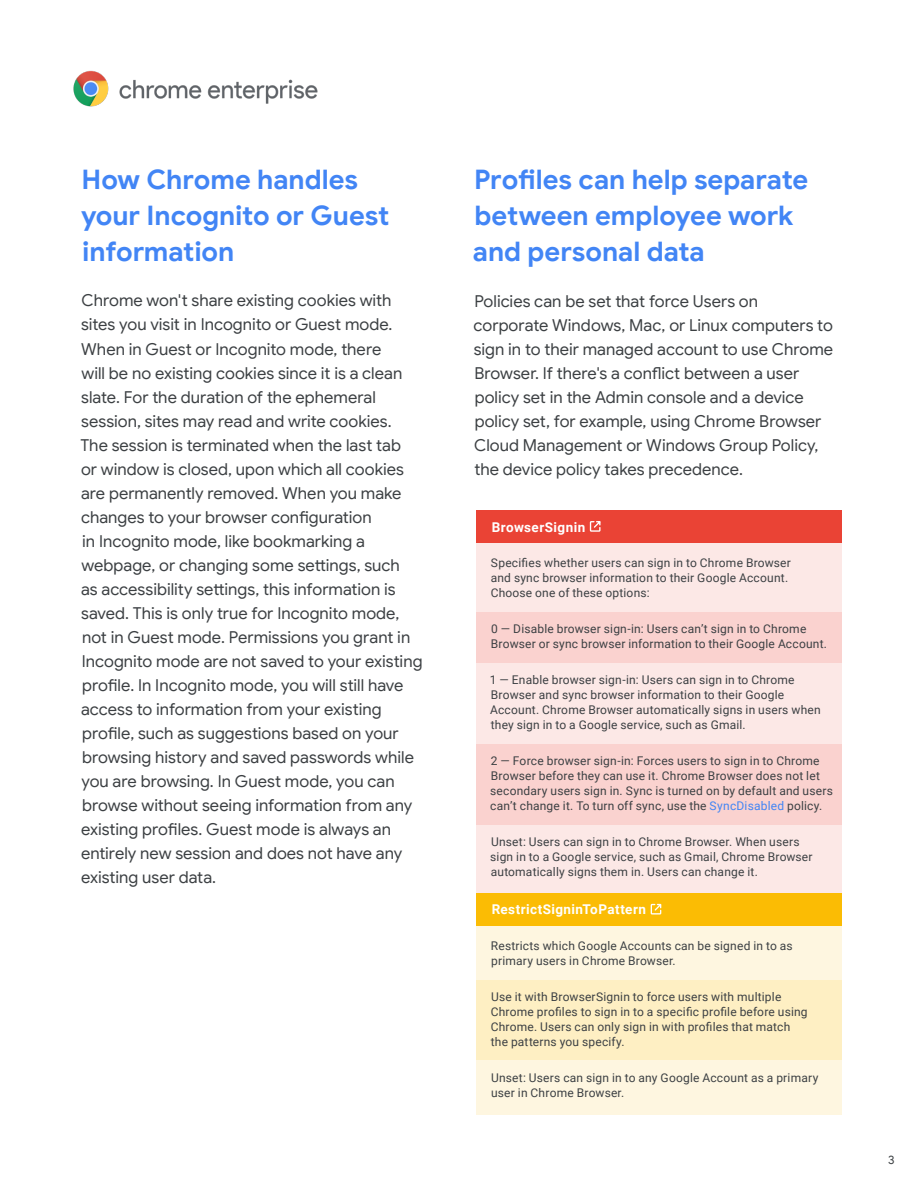
<style>
.page{position:relative;width:918px;height:1188px;background:#fff}
.page>*{position:absolute;margin:0;border:0;box-sizing:border-box;transform-origin:0 0}
.t1{font:700 27px/36px "Google Sans";color:#4285f5}
.t2{font:16.5px/24px "Google Sans";letter-spacing:.005em;color:#3c4043}
.t3{font:700 13.5px "Roboto";letter-spacing:.03em;color:#fff}
.t4{font:12px/15px "Roboto";letter-spacing:.015em;color:#3c4043}
.t5{font:12px "Google Sans";color:#3c4043}
.s1{color:#4285f4}
</style>
<div class="page">
<img style="left:73px;top:70px;width:245px;height:37px">
<div style="left:476px;top:543px;width:366px;height:350px;background:#fad2cf"></div>
<div style="left:472px;top:543px;width:374px;height:69px;background:#fce8e6"></div>
<div style="left:473px;top:663px;width:375px;height:81px;background:#fce8e6"></div>
<div style="left:473px;top:825px;width:375px;height:71px;background:#fce8e6"></div>
<div style="left:476px;top:510px;width:366px;height:33px;background:#ea4335"></div>
<div style="left:476px;top:926px;width:366px;height:189px;background:#feefc3"></div>
<div style="left:472px;top:926px;width:374px;height:54px;background:#fef6e0"></div>
<div style="left:473px;top:1060px;width:375px;height:57px;background:#fef6e0"></div>
<div style="left:476px;top:893px;width:366px;height:33px;background:#fbbc04"></div>
<svg style="left:589px;top:521px;width:12px;height:11px"></svg>
<svg style="left:650px;top:903px;width:12px;height:12px"></svg>
<h1 class="t1" style="left:81px;top:162px;width:310px">How Chrome handles your Incognito or Guest information</h1>
<p class="t2" style="left:80px;top:289px;width:344px">Chrome won't share existing cookies with sites you visit in Incognito or Guest mode.<br>When in Guest or Incognito mode, there<br>will be no existing cookies since it is a clean slate. For the duration of the ephemeral session, sites may read and write cookies.<br>The session is terminated when the last tab<br>or window is closed, upon which all cookies are permanently removed. When you make changes to your browser configuration<br>in Incognito mode, like bookmarking a webpage, or changing some settings, such<br>as accessibility settings, this information is saved. This is only true for Incognito mode, not in Guest mode. Permissions you grant in Incognito mode are not saved to your existing profile. In Incognito mode, you will still have access to information from your existing profile, such as suggestions based on your browsing history and saved passwords while you are browsing. In Guest mode, you can browse without seeing information from any existing profiles. Guest mode is always an entirely new session and does not have any existing user data.</p>
<h1 class="t1" style="left:473px;top:162px;width:337px">Profiles can help separate between employee work and personal data</h1>
<p class="t2" style="left:474px;top:290px;width:361px">Policies can be set that force Users on corporate Windows, Mac, or Linux computers to sign in to their managed account to use Chrome Browser. If there's a conflict between a user policy set in the Admin console and a device policy set, for example, using Chrome Browser Cloud Management or Windows Group Policy, the device policy takes precedence.</p>
<p class="t3" style="left:492px;top:517px;width:95px">BrowserSignin</p>
<p class="t4" style="left:491px;top:555px;width:302px">Specifies whether users can sign in to Chrome Browser and sync browser information to their Google Account.<br>Choose one of these options:</p>
<p class="t4" style="left:491px;top:621px;width:338px">0 — Disable browser sign-in: Users can’t sign in to Chrome<br>Browser or sync browser information to their Google Account.</p>
<p class="t4" style="left:490px;top:672px;width:332px">1 — Enable browser sign-in: Users can sign in to Chrome Browser and sync browser information to their Google Account. Chrome Browser automatically signs in users when they sign in to a Google service, such as Gmail.</p>
<p class="t4" style="left:490px;top:753px;width:344px">2 — Force browser sign-in: Forces users to sign in to Chrome Browser before they can use it. Chrome Browser does not let secondary users sign in. Sync is turned on by default and users can’t change it. To turn off sync, use the <span class="s1">SyncDisabled</span> policy.</p>
<p class="t4" style="left:490px;top:834px;width:324px">Unset: Users can sign in to Chrome Browser. When users sign in to a Google service, such as Gmail, Chrome Browser automatically signs them in. Users can change it.</p>
<p class="t3" style="left:492px;top:900px;width:156px">RestrictSigninToPattern</p>
<p class="t4" style="left:491px;top:938px;width:303px">Restricts which Google Accounts can be signed in to as primary users in Chrome Browser.</p>
<p class="t4" style="left:491px;top:989px;width:318px">Use it with BrowserSignin to force users with multiple Chrome profiles to sign in to a specific profile before using Chrome. Users can only sign in with profiles that match the patterns you specify.</p>
<p class="t4" style="left:491px;top:1070px;width:329px">Unset: Users can sign in to any Google Account as a primary user in Chrome Browser.</p>
<p class="t5" style="left:888px;top:1153px;width:8px">3</p>
</div>
